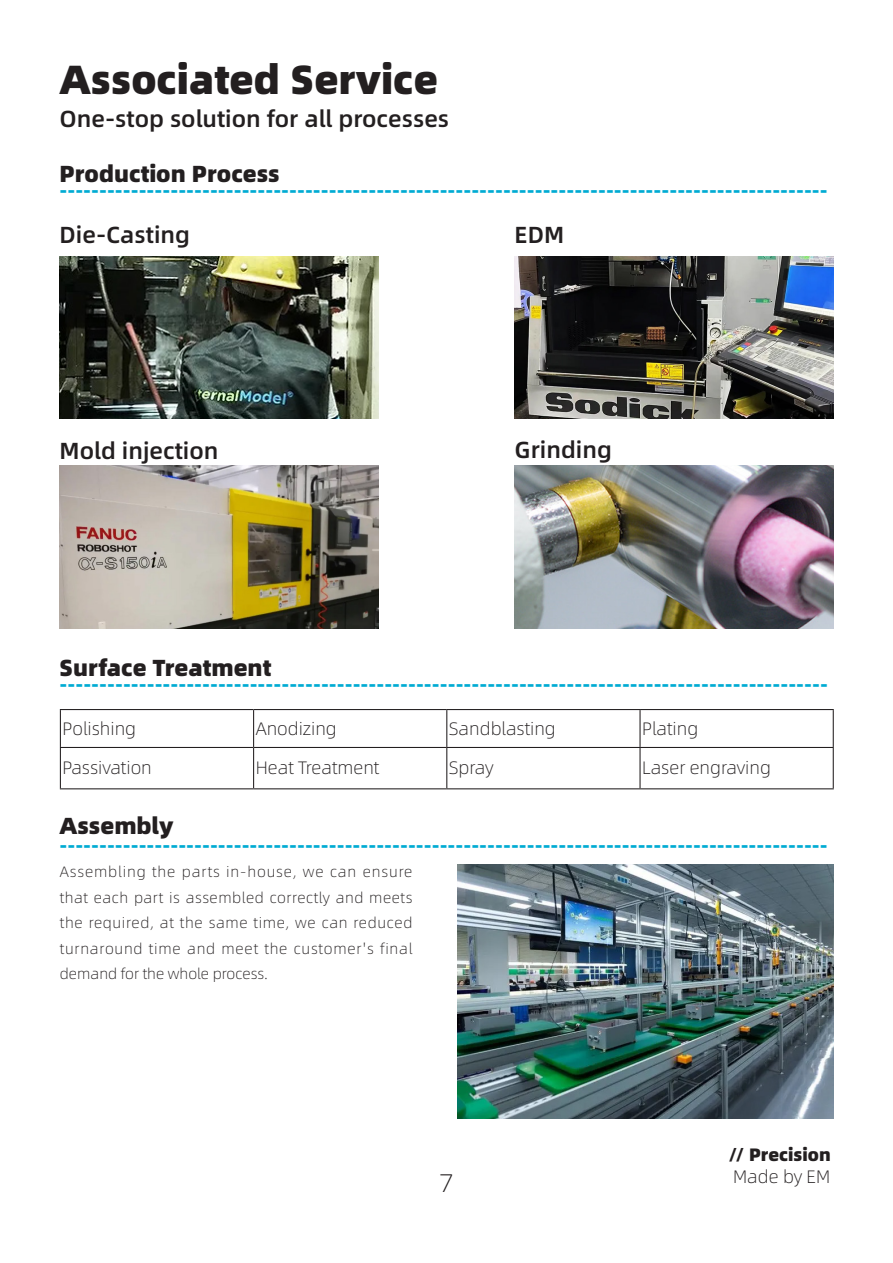
<style>
.page{position:relative;width:893px;height:1263px;background:#fff}
.page>*{position:absolute;margin:0;border:0;box-sizing:border-box;transform-origin:0 0}
.t1{font:40.65px "Alibaba Pu Hui Ti H";color:#231f20}
.t2{font:25.5px "Alibaba Pu Hui Ti L";color:#231f20}
.t3{font:23.25px "Alibaba Pu Hui Ti M";color:#231f20}
.t4{font:23.25px "Alibaba Pu Hui Ti H";color:#231f20}
.t5{font:18px "Alibaba Pu Hui Ti H";color:#00abd3}
.t6{font:18px "Alibaba Pu Hui Ti L";color:#231f20}
.t7{font:18px "Alibaba Pu Hui Ti H";color:#231f20}
.t8{font:15px/25.5px "Alibaba Pu Hui Ti L";letter-spacing:.04em;color:#231f20;text-align:justify}
</style>
<div class="page">
<img style="left:60px;top:257px;width:318px;height:162px">
<img style="left:515px;top:257px;width:318px;height:162px">
<img style="left:515px;top:466px;width:318px;height:162px">
<img style="left:60px;top:466px;width:318px;height:162px">
<hr style="left:60px;top:709px;width:194px;height:1px;background:#231f20">
<hr style="left:60px;top:710px;width:1px;height:37px;background:#231f20">
<hr style="left:254px;top:709px;width:193px;height:1px;background:#231f20">
<hr style="left:253px;top:710px;width:1px;height:37px;background:#231f20">
<hr style="left:447px;top:709px;width:193px;height:1px;background:#231f20">
<hr style="left:446px;top:710px;width:1px;height:37px;background:#231f20">
<hr style="left:640px;top:709px;width:194px;height:1px;background:#231f20">
<hr style="left:639px;top:710px;width:2px;height:37px;background:#231f20">
<hr style="left:833px;top:710px;width:1px;height:37px;background:#231f20">
<hr style="left:60px;top:747px;width:194px;height:1px;background:#231f20">
<hr style="left:60px;top:748px;width:1px;height:40px;background:#231f20">
<hr style="left:254px;top:747px;width:193px;height:1px;background:#231f20">
<hr style="left:253px;top:748px;width:1px;height:40px;background:#231f20">
<hr style="left:447px;top:747px;width:193px;height:1px;background:#231f20">
<hr style="left:446px;top:748px;width:1px;height:40px;background:#231f20">
<hr style="left:640px;top:747px;width:194px;height:1px;background:#231f20">
<hr style="left:639px;top:748px;width:2px;height:40px;background:#231f20">
<hr style="left:833px;top:748px;width:1px;height:40px;background:#231f20">
<hr style="left:60px;top:788px;width:194px;height:1px;background:#231f20">
<hr style="left:254px;top:788px;width:193px;height:1px;background:#231f20">
<hr style="left:447px;top:788px;width:193px;height:1px;background:#231f20">
<hr style="left:640px;top:788px;width:194px;height:1px;background:#231f20">
<img style="left:458px;top:864px;width:375px;height:254px">
<p class="t1" style="left:60px;top:47px;width:380px">Associated Service</p>
<p class="t3" style="left:60px;top:101px;width:391px">One-stop solution for all processes</p>
<p class="t4" style="left:60px;top:155px;width:222px">Production Process</p>
<p class="t5" style="left:60px;top:176px;width:770px">-------------------------------------------------------------------------------------------------</p>
<p class="t3" style="left:60px;top:216px;width:132px">Die-Casting</p>
<p class="t3" style="left:515px;top:216px;width:51px">EDM</p>
<p class="t3" style="left:60px;top:433px;width:160px">Mold injection</p>
<p class="t3" style="left:515px;top:432px;width:99px">Grinding</p>
<p class="t4" style="left:60px;top:649px;width:213px">Surface Treatment</p>
<p class="t5" style="left:60px;top:670px;width:770px">-------------------------------------------------------------------------------------------------</p>
<p class="t6" style="left:63px;top:715px;width:75px">Polishing</p>
<p class="t6" style="left:256px;top:715px;width:83px">Anodizing</p>
<p class="t6" style="left:449px;top:715px;width:108px">Sandblasting</p>
<p class="t6" style="left:642px;top:715px;width:58px">Plating</p>
<p class="t6" style="left:63px;top:755px;width:91px">Passivation</p>
<p class="t6" style="left:256px;top:755px;width:125px">Heat Treatment</p>
<p class="t6" style="left:449px;top:755px;width:46px">Spray</p>
<p class="t6" style="left:642px;top:755px;width:130px">Laser engraving</p>
<p class="t4" style="left:60px;top:807px;width:115px">Assembly</p>
<p class="t5" style="left:60px;top:831px;width:770px">-------------------------------------------------------------------------------------------------</p>
<p class="t8" style="left:60px;top:858px;width:354px">Assembling the parts in-house, we can ensure that each part is assembled correctly and meets the required, at the same time, we can reduced turnaround time and meet the customer's final demand for the whole process.</p>
<h2 class="t2" style="left:440px;top:1164px;width:15px">7</h2>
<p class="t7" style="left:729px;top:1140px;width:104px">// Precision</p>
<p class="t6" style="left:733px;top:1163px;width:98px">Made by EM</p>
</div>
